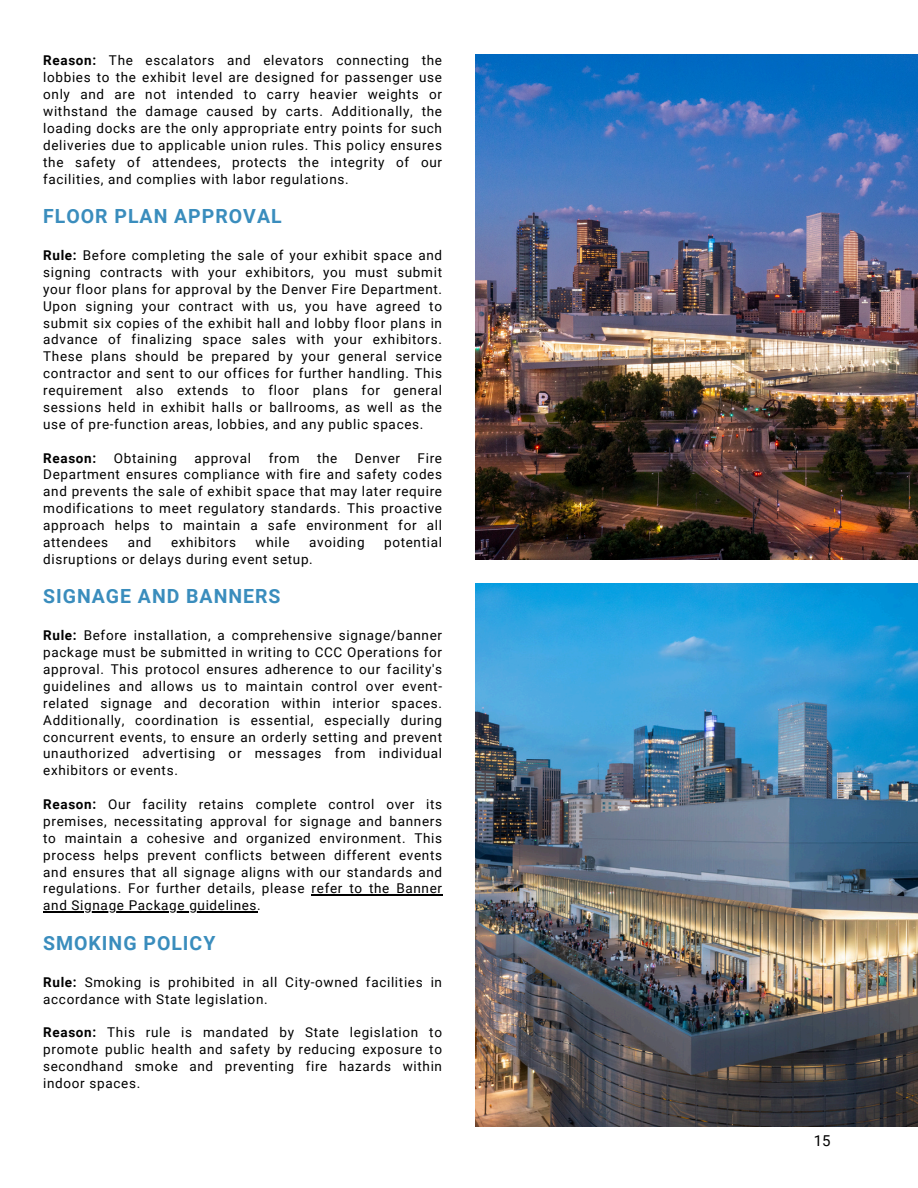
<style>
.page{position:relative;width:918px;height:1188px;background:#fff}
.page>*{position:absolute;margin:0;border:0;box-sizing:border-box;transform-origin:0 0}
.t1{font:700 19.5px "Roboto";letter-spacing:.05em;color:#3a8dbd}
.t2{font:15px "Roboto";color:#000}
.t3{font:13.5px/16.8px "Roboto";letter-spacing:.05em;color:#000;text-align:justify}
.t4{font:700 13.5px "Roboto";letter-spacing:.05em;color:#000}
.s1{font-weight:700}
</style>
<div class="page">
<img style="left:475px;top:54px;width:443px;height:505px">
<img style="left:475px;top:583px;width:443px;height:544px">
<hr style="left:312px;top:895px;width:131px;height:1px;background:#000">
<hr style="left:43px;top:911px;width:214px;height:2px;background:#000">
<p class="t3" style="left:43px;top:52px;width:400px"><span class="s1">Reason:</span> The escalators and elevators connecting the lobbies to the exhibit level are designed for passenger use only and are not intended to carry heavier weights or withstand the damage caused by carts. Additionally, the loading docks are the only appropriate entry points for such deliveries due to applicable union rules. This policy ensures the safety of attendees, protects the integrity of our facilities, and complies with labor regulations.</p>
<p class="t1" style="left:43px;top:205px;width:240px">FLOOR PLAN APPROVAL</p>
<h1 class="t3" style="left:43px;top:247px;width:400px"><span class="s1">Rule:</span> Before completing the sale of your exhibit space and signing contracts with your exhibitors, you must submit your floor plans for approval by the Denver Fire Department.<br>Upon signing your contract with us, you have agreed to submit six copies of the exhibit hall and lobby floor plans in advance of finalizing space sales with your exhibitors.<br>These plans should be prepared by your general service contractor and sent to our offices for further handling. This requirement also extends to floor plans for general sessions held in exhibit halls or ballrooms, as well as the use of pre-function areas, lobbies, and any public spaces.</h1>
<p class="t4" style="left:43px;top:450px;width:55px">Reason:</p>
<p class="t3" style="left:114px;top:450px;width:65px">Obtaining</p>
<p class="t3" style="left:194px;top:450px;width:58px">approval</p>
<p class="t3" style="left:269px;top:450px;width:32px">from</p>
<p class="t3" style="left:317px;top:450px;width:22px">the</p>
<p class="t3" style="left:355px;top:450px;width:47px">Denver</p>
<p class="t3" style="left:43px;top:450px;width:400px;text-indent:374px">Fire Department ensures compliance with fire and safety codes and prevents the sale of exhibit space that may later require modifications to meet regulatory standards. This proactive approach helps to maintain a safe environment for all attendees</p>
<p class="t3" style="left:128px;top:534px;width:25px">and</p>
<p class="t3" style="left:171px;top:534px;width:67px">exhibitors</p>
<p class="t3" style="left:256px;top:534px;width:35px">while</p>
<p class="t3" style="left:309px;top:534px;width:57px">avoiding</p>
<p class="t3" style="left:384px;top:534px;width:59px">potential</p>
<p class="t3" style="left:43px;top:551px;width:271px">disruptions or delays during event setup.</p>
<p class="t1" style="left:43px;top:585px;width:239px">SIGNAGE AND BANNERS</p>
<h1 class="t3" style="left:43px;top:627px;width:400px"><span class="s1">Rule:</span> Before installation, a comprehensive signage/banner package must be submitted in writing to CCC Operations for approval. This protocol ensures adherence to our facility's guidelines and allows us to maintain control over event&shy;related signage and decoration within interior spaces.<br>Additionally, coordination is essential, especially during concurrent events, to ensure an orderly setting and prevent unauthorized advertising or messages from individual exhibitors or events.</h1>
<p class="t3" style="left:43px;top:796px;width:400px"><span class="s1">Reason:</span> Our facility retains complete control over its premises, necessitating approval for signage and banners to maintain a cohesive and organized environment. This process helps prevent conflicts between different events and ensures that all signage aligns with our standards and regulations. For further details, please refer to the Banner</p>
<p class="t3" style="left:43px;top:897px;width:219px">and Signage Package guidelines.</p>
<p class="t1" style="left:43px;top:932px;width:174px">SMOKING POLICY</p>
<p class="t3" style="left:43px;top:974px;width:400px"><span class="s1">Rule:</span> Smoking is prohibited in all City-owned facilities in accordance with State legislation.</p>
<p class="t3" style="left:43px;top:1024px;width:400px"><span class="s1">Reason:</span> This rule is mandated by State legislation to promote public health and safety by reducing exposure to secondhand smoke and preventing fire hazards within</p>
<p class="t3" style="left:43px;top:1075px;width:99px">indoor spaces.</p>
<p class="t2" style="left:814px;top:1132px;width:18px">15</p>
</div>
